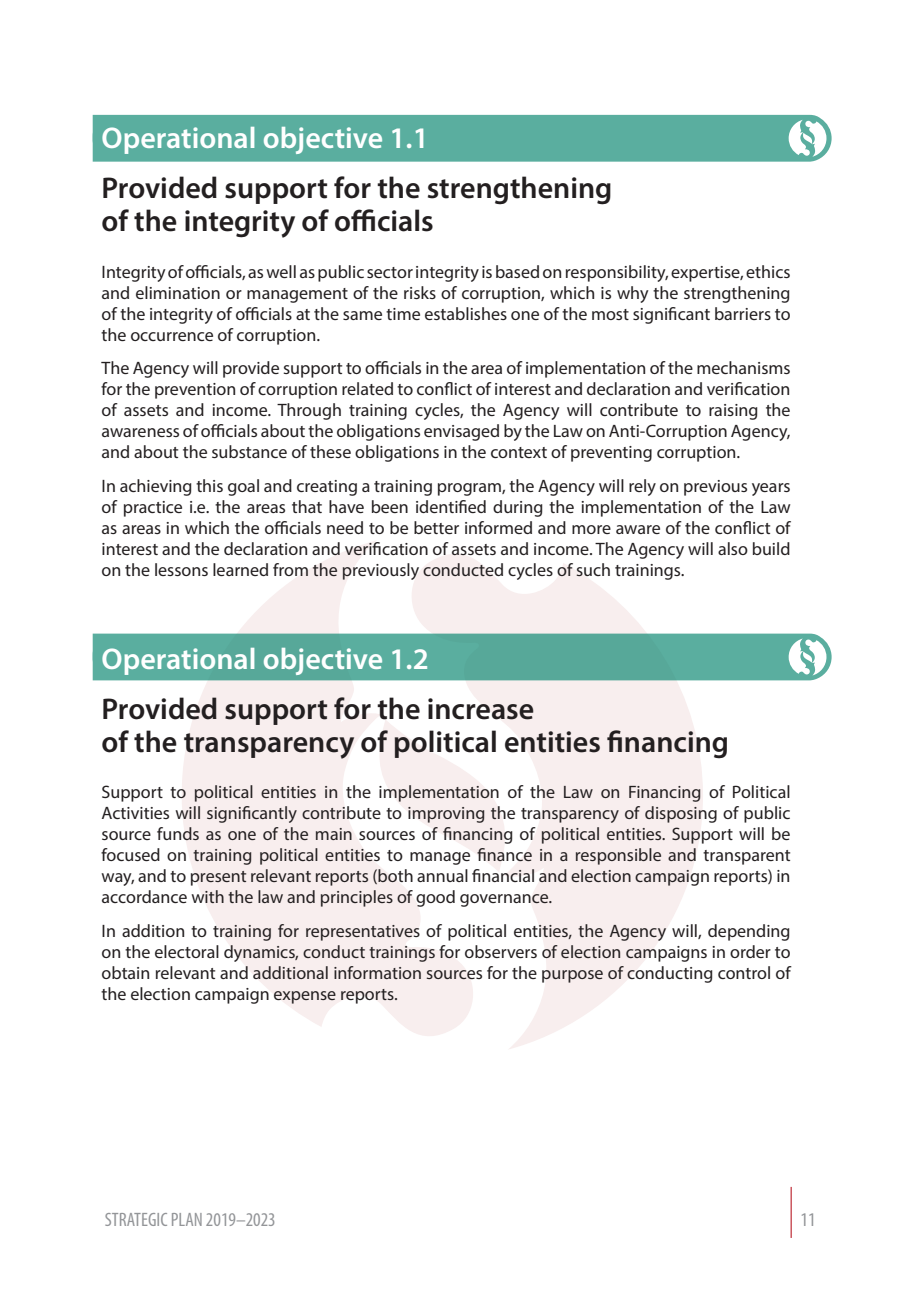
<style>
.page{position:relative;width:906px;height:1289px;background:#fff}
.page>*{position:absolute;margin:0;border:0;box-sizing:border-box;transform-origin:0 0}
.naslov_2-2{font:600 30px "Myriad Pro";color:#231f20}
.naslov_2{font:600 30px "Myriad Pro";color:#fff}
.t1{font:condensed 19.5px "Myriad Pro";color:#939598}
.osnovni_tekst{font:18px/21px "Myriad Pro";color:#231f20;text-align:justify}
</style>
<div class="page">
<hr style="left:790px;top:1186px;width:1px;height:51px;background:#b50e1a">
<svg style="left:182px;top:541px;width:521px;height:508px;fill:#f8eeee"></svg>
<div style="left:92px;top:115px;width:739px;height:47px;background:#5aae9f"></div>
<div style="left:92px;top:633px;width:739px;height:47px;background:#5aae9f"></div>
<p class="naslov_2" style="left:102px;top:119px;width:329px">Operational objective 1.1</p>
<p class="naslov_2-2" style="left:102px;top:169px;width:512px">Provided support for the strengthening</p>
<p class="naslov_2-2" style="left:102px;top:202px;width:334px">of the integrity of officials</p>
<p class="osnovni_tekst" style="left:102px;top:261px;width:690px">Integrity of officials, as well as public sector integrity is based on responsibility, expertise, ethics and elimination or management of the risks of corruption, which is why the strengthening of the integrity of officials at the same time establishes one of the most significant barriers to the occurrence of corruption.</p>
<p class="osnovni_tekst" style="left:102px;top:357px;width:690px">The Agency will provide support to officials in the area of implementation of the mechanisms for the prevention of corruption related to conflict of interest and declaration and verification of assets and income. Through training cycles, the Agency will contribute to raising the awareness of officials about the obligations envisaged by the Law on Anti-Corruption Agency, and about the substance of these obligations in the context of preventing corruption.</p>
<p class="osnovni_tekst" style="left:102px;top:475px;width:690px">In achieving this goal and creating a training program, the Agency will rely on previous years of practice i.e. the areas that have been identified during the implementation of the Law as areas in which the officials need to be better informed and more aware of the conflict of interest and the declaration and verification of assets and income. The Agency will also build on the lessons learned from the previously conducted cycles of such trainings.</p>
<p class="naslov_2" style="left:102px;top:639px;width:329px">Operational objective 1.2</p>
<p class="naslov_2-2" style="left:102px;top:689px;width:434px">Provided support for the increase</p>
<p class="naslov_2-2" style="left:102px;top:722px;width:629px">of the transparency of political entities financing</p>
<p class="osnovni_tekst" style="left:102px;top:781px;width:690px">Support to political entities in the implementation of the Law on Financing of Political Activities will significantly contribute to improving the transparency of disposing of public source funds as one of the main sources of financing of political entities. Support will be focused on training political entities to manage finance in a responsible and transparent way, and to present relevant reports (both annual financial and election campaign reports) in accordance with the law and principles of good governance.</p>
<p class="osnovni_tekst" style="left:102px;top:920px;width:690px">In addition to training for representatives of political entities, the Agency will, depending on the electoral dynamics, conduct trainings for observers of election campaigns in order to obtain relevant and additional information sources for the purpose of conducting control of the election campaign expense reports.</p>
<p class="t1" style="left:105px;top:1208px;width:172px">STRATEGIC PLAN 2019–2023</p>
<p class="t1" style="left:800px;top:1208px;width:17px">11</p>
</div>
